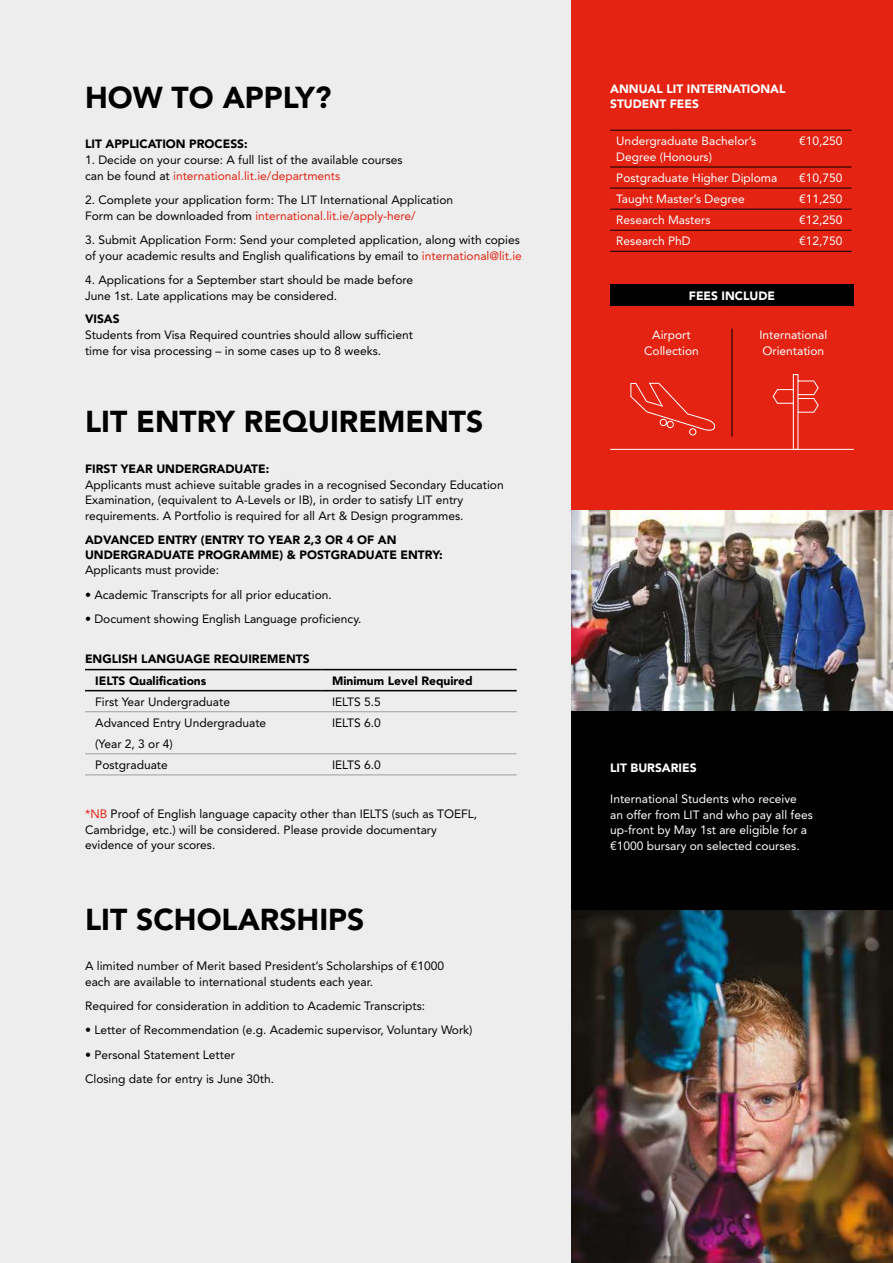
<style>
.page{position:relative;width:893px;height:1263px;background:#fff}
.page>*{position:absolute;margin:0;border:0;box-sizing:border-box;transform-origin:0 0}
.t1{font:900 30px "Avenir LT Std";color:#000}
.t2{font:12px/15.8px "Avenir LT Std";color:#000}
.t3{font:12px/15.8px "Avenir LT Std";color:#fff}
.t4{font:900 12px/15px "Avenir LT Std";color:#000}
.t5{font:900 12px/15px "Avenir LT Std";color:#fff}
.s1{color:#e42313}
</style>
<div class="page">
<div style="left:0;top:0;width:571px;height:1263px;background:#ededed"></div>
<div style="left:571px;top:0;width:322px;height:510px;background:#e42313"></div>
<div style="left:571px;top:710px;width:322px;height:200px;background:#000"></div>
<hr style="left:610px;top:130px;width:183px;height:1px;background:#000">
<hr style="left:793px;top:130px;width:58px;height:1px;background:#000">
<hr style="left:610px;top:167px;width:183px;height:1px;background:#000">
<hr style="left:793px;top:167px;width:58px;height:1px;background:#000">
<hr style="left:610px;top:188px;width:183px;height:1px;background:#000">
<hr style="left:793px;top:188px;width:58px;height:1px;background:#000">
<hr style="left:610px;top:209px;width:183px;height:1px;background:#000">
<hr style="left:793px;top:209px;width:58px;height:1px;background:#000">
<hr style="left:610px;top:230px;width:183px;height:1px;background:#000">
<hr style="left:793px;top:230px;width:58px;height:1px;background:#000">
<hr style="left:610px;top:251px;width:183px;height:1px;background:#000">
<hr style="left:793px;top:251px;width:58px;height:1px;background:#000">
<div style="left:610px;top:284px;width:244px;height:21px;background:#000"></div>
<hr style="left:610px;top:305px;width:123px;height:1px;background:#000">
<hr style="left:733px;top:305px;width:121px;height:1px;background:#000">
<hr style="left:85px;top:669px;width:237px;height:1px;background:#000">
<hr style="left:322px;top:669px;width:195px;height:1px;background:#000">
<hr style="left:85px;top:690px;width:237px;height:1px;background:#000">
<hr style="left:322px;top:690px;width:195px;height:1px;background:#000">
<hr style="left:85px;top:711px;width:237px;height:1px;background:#9d9d9c">
<hr style="left:322px;top:711px;width:195px;height:1px;background:#9d9d9c">
<hr style="left:85px;top:774px;width:237px;height:1px;background:#9d9d9c">
<hr style="left:322px;top:774px;width:195px;height:1px;background:#9d9d9c">
<hr style="left:85px;top:753px;width:237px;height:1px;background:#9d9d9c">
<hr style="left:322px;top:753px;width:195px;height:1px;background:#9d9d9c">
<img style="left:571px;top:910px;width:322px;height:353px">
<img style="left:571px;top:510px;width:322px;height:200px">
<svg style="left:610px;top:374px;width:244px;height:76px"></svg>
<hr style="left:732px;top:328px;width:1px;height:108px;background:#000">
<h1 class="t1" style="left:85px;top:79px;width:248px">HOW TO APPLY?</h1>
<p class="t4" style="left:85px;top:136px;width:164px">LIT APPLICATION PROCESS:</p>
<p class="t2" style="left:85px;top:152px;width:319px">1. Decide on your course: A full list of the available courses can be found at <span class="s1">international.lit.ie/departments</span></p>
<p class="t2" style="left:85px;top:192px;width:370px">2. Complete your application form: The LIT International Application<br>Form can be downloaded from <span class="s1">international.lit.ie/apply-here/</span></p>
<p class="t2" style="left:85px;top:232px;width:438px">3. Submit Application Form: Send your completed application, along with copies of your academic results and English qualifications by email to <span class="s1">international@lit.ie</span></p>
<p class="t2" style="left:85px;top:272px;width:330px">4. Applications for a September start should be made before<br>June 1st. Late applications may be considered.</p>
<p class="t4" style="left:85px;top:311px;width:36px">VISAS</p>
<p class="t2" style="left:85px;top:327px;width:329px">Students from Visa Required countries should allow sufficient time for visa processing – in some cases up to 8 weeks.</p>
<h1 class="t1" style="left:85px;top:403px;width:400px">LIT ENTRY REQUIREMENTS</h1>
<p class="t4" style="left:85px;top:461px;width:186px">FIRST YEAR UNDERGRADUATE:</p>
<p class="t2" style="left:85px;top:477px;width:420px">Applicants must achieve suitable grades in a recognised Secondary Education<br>Examination, (equivalent to A-Levels or IB), in order to satisfy LIT entry requirements. A Portfolio is required for all Art &amp; Design programmes.</p>
<p class="t4" style="left:85px;top:532px;width:359px">ADVANCED ENTRY (ENTRY TO YEAR 2,3 OR 4 OF AN<br>UNDERGRADUATE PROGRAMME) &amp; POSTGRADUATE ENTRY:</p>
<p class="t2" style="left:85px;top:562px;width:136px">Applicants must provide:</p>
<p class="t2" style="left:85px;top:587px;width:248px">• Academic Transcripts for all prior education.</p>
<p class="t2" style="left:85px;top:611px;width:278px">• Document showing English Language proficiency.</p>
<p class="t4" style="left:95px;top:648px;width:216px;line-height:21.9px;text-indent:-10px">ENGLISH LANGUAGE REQUIREMENTS<br>IELTS Qualifications</p>
<p class="t4" style="left:332px;top:673px;width:142px">Minimum Level Required</p>
<p class="t2" style="left:95px;top:694px;width:136px">First Year Undergraduate</p>
<p class="t2" style="left:332px;top:694px;width:50px">IELTS 5.5</p>
<p class="t2" style="left:95px;top:712px;width:172px;line-height:21px">Advanced Entry Undergraduate (Year 2, 3 or 4)</p>
<p class="t2" style="left:332px;top:715px;width:50px">IELTS 6.0</p>
<p class="t2" style="left:95px;top:757px;width:74px">Postgraduate</p>
<p class="t2" style="left:332px;top:757px;width:50px">IELTS 6.0</p>
<p class="t2" style="left:85px;top:806px;width:394px"><span class="s1">*NB</span> Proof of English language capacity other than IELTS (such as TOEFL,<br>Cambridge, etc.) will be considered. Please provide documentary evidence of your scores.</p>
<h1 class="t1" style="left:85px;top:901px;width:281px">LIT SCHOLARSHIPS</h1>
<p class="t2" style="left:85px;top:958px;width:361px">A limited number of Merit based President’s Scholarships of €1000 each are available to international students each year.</p>
<p class="t2" style="left:85px;top:998px;width:342px">Required for consideration in addition to Academic Transcripts:</p>
<p class="t2" style="left:85px;top:1022px;width:389px">• Letter of Recommendation (e.g. Academic supervisor, Voluntary Work)</p>
<p class="t2" style="left:85px;top:1042px;width:190px;line-height:24.3px">• Personal Statement Letter<br>Closing date for entry is June 30th.</p>
<p class="t5" style="left:610px;top:81px;width:177px">ANNUAL LIT INTERNATIONAL<br>STUDENT FEES</p>
<p class="t3" style="left:616px;top:133px;width:142px">Undergraduate Bachelor’s<br>Degree (Honours)</p>
<p class="t3" style="left:799px;top:133px;width:45px">€10,250</p>
<p class="t3" style="left:616px;top:170px;width:163px">Postgraduate Higher Diploma</p>
<p class="t3" style="left:799px;top:170px;width:45px">€10,750</p>
<p class="t3" style="left:616px;top:191px;width:130px">Taught Master’s Degree</p>
<p class="t3" style="left:799px;top:191px;width:45px">€11,250</p>
<p class="t3" style="left:616px;top:212px;width:96px">Research Masters</p>
<p class="t3" style="left:799px;top:212px;width:45px">€12,250</p>
<p class="t3" style="left:616px;top:233px;width:76px">Research PhD</p>
<p class="t3" style="left:799px;top:233px;width:45px">€12,750</p>
<p class="t5" style="left:689px;top:288px;width:88px">FEES INCLUDE</p>
<p class="t3" style="left:644px;top:327px;width:56px;text-align:center">Airport<br>Collection</p>
<p class="t3" style="left:759px;top:327px;width:69px">International<br>Orientation</p>
<p class="t5" style="left:610px;top:760px;width:88px">LIT BURSARIES</p>
<p class="t3" style="left:610px;top:791px;width:204px">International Students who receive<br>an offer from LIT and who pay all fees up-front by May 1st are eligible for a €1000 bursary on selected courses.</p>
</div>
